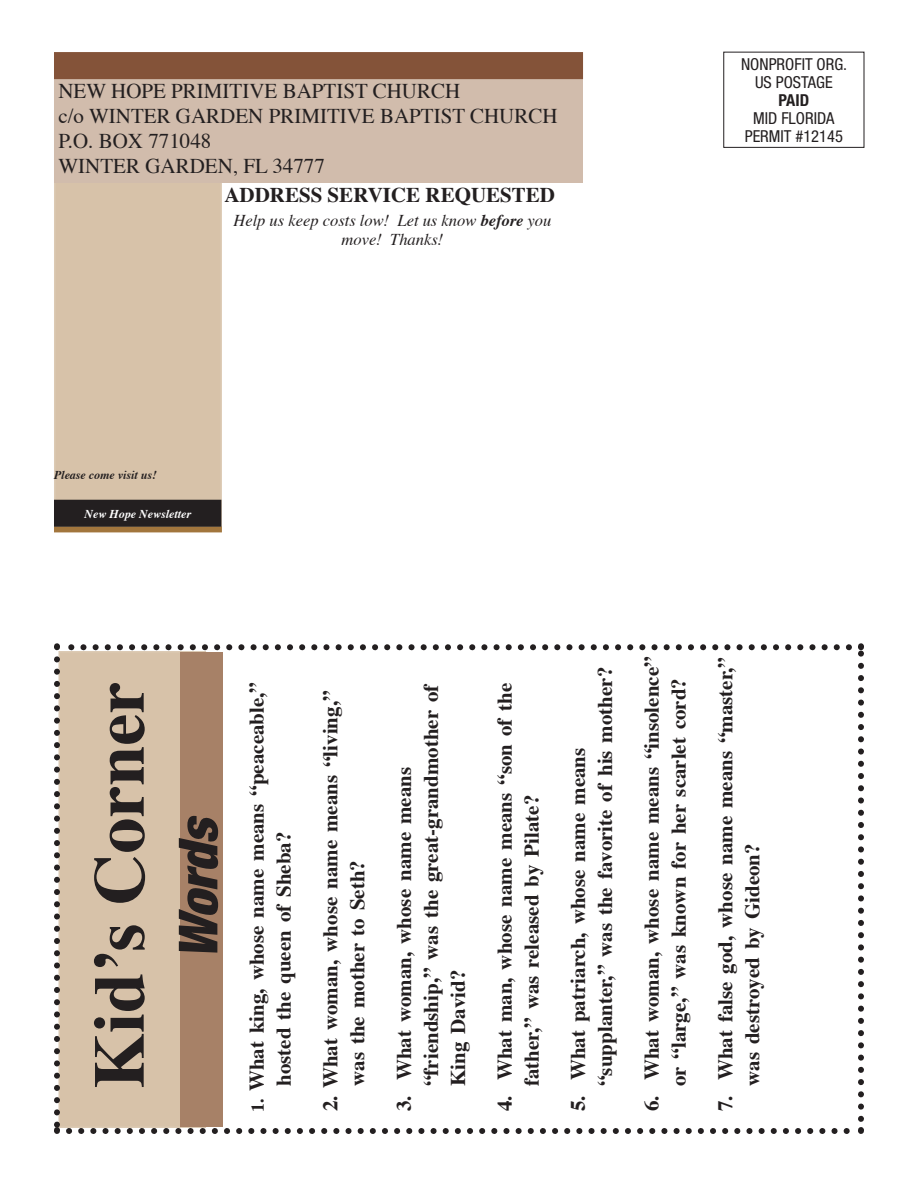
<style>
.page{position:relative;width:918px;height:1188px;background:#fff}
.page>*{position:absolute;margin:0;border:0;box-sizing:border-box;transform-origin:0 0}
.t1{font:700 72px "Times";color:#231f20}
.t2{font:italic 900 condensed 54px "Helvetica Neue";color:#231f20}
.t3{font:700 21px/27px "Times";color:#231f20}
.t4{font:21px/25.2px "Times";color:#231f20}
.t5{font:italic 16.5px/19.8px "Times";color:#231f20;text-align:center}
.t6{font:condensed 16.5px/18px "Helvetica Neue";color:#231f20;text-align:center}
.t7{font:700 condensed 16.5px "Helvetica Neue";color:#231f20}
.t8{font:italic 700 12px "Times";color:#231f20}
.t9{font:italic 700 12px "Times";color:#fff}
.s1{font-weight:700}
.s2{font-size:18px}
</style>
<div class="page">
<div style="left:54px;top:52px;width:168px;height:475px;background:#d7c2a9;border:2px solid #dccab4"></div>
<div style="left:54px;top:52px;width:528px;height:130px;background:#d1bcac"></div>
<div style="left:54px;top:526px;width:168px;height:6px;background:#a2763d"></div>
<div style="left:55px;top:500px;width:166px;height:26px;background:#231f20"></div>
<div style="left:54px;top:500px;width:167px;height:27px;border:2px solid #231f20"></div>
<div style="left:54px;top:52px;width:529px;height:27px;background:#845339;border:2px solid #845339"></div>
<div style="left:723px;top:52px;width:141px;height:96px;border:1px solid #231f20"></div>
<div style="left:58px;top:651px;width:148px;height:477px;background:#d7c2a9;border:2px solid #dccab4"></div>
<div style="left:180px;top:652px;width:43px;height:475px;background:#a78167"></div>
<svg style="left:69px;top:1128px;width:781px;height:6px"></svg>
<svg style="left:858px;top:644px;width:6px;height:475px"></svg>
<svg style="left:57px;top:644px;width:792px;height:6px"></svg>
<svg style="left:54px;top:659px;width:6px;height:475px"></svg>
<p class="t4" style="left:58px;top:76px;width:501px">NEW HOPE PRIMITIVE BAPTIST CHURCH<br>c/o WINTER GARDEN PRIMITIVE BAPTIST CHURCH<br>P.O. BOX 771048<br>WINTER GARDEN, FL 34777</p>
<p class="t3" style="left:224px;top:179px;width:332px">ADDRESS SERVICE REQUESTED</p>
<p class="t5" style="left:233px;top:209px;width:320px">Help us keep costs low! Let us know <span class="s1">before</span> you move! Thanks!</p>
<p class="t6" style="left:741px;top:55px;width:108px">NONPROFIT ORG.<br>US POSTAGE</p>
<p class="t7" style="left:779px;top:90px;width:32px">PAID</p>
<p class="t6" style="left:745px;top:109px;width:100px">MID FLORIDA<br>PERMIT #12145</p>
<p class="t8" style="left:54px;top:464px;width:104px">Please come visit us!</p>
<p class="t9" style="left:84px;top:502px;width:108px">New Hope Newsletter</p>
<h1 class="t1" style="left:50px;top:1089px;width:409px;rotate:-90deg">Kid’s Corner</h1>
<h2 class="t2" style="left:165px;top:959px;width:146px;rotate:-90deg">Words</h2>
<p class="t3" style="left:241px;top:1086px;width:405px;text-indent:-26px;rotate:-90deg"><span class="s2">1.</span> What king, whose name means “peaceable,” hosted the queen of Sheba?</p>
<p class="t3" style="left:315px;top:1086px;width:397px;text-indent:-25px;rotate:-90deg">2. What woman, whose name means “living,” was the mother to Seth?</p>
<p class="t3" style="left:388px;top:1086px;width:404px;text-indent:-25px;rotate:-90deg">3. What woman, whose name means “friendship,” was the great-grandmother of<br>King David?</p>
<p class="t3" style="left:489px;top:1086px;width:405px;text-indent:-25px;rotate:-90deg">4. What man, whose name means “son of the father,” was released by Pilate?</p>
<p class="t3" style="left:562px;top:1086px;width:421px;text-indent:-25px;rotate:-90deg">5. What patriarch, whose name means “supplanter,” was the favorite of his mother?</p>
<p class="t3" style="left:636px;top:1111px;width:456px;text-align:center;rotate:-90deg">6. What woman, whose name means “insolence” or “large,” was known for her scarlet cord?</p>
<p class="t3" style="left:710px;top:1111px;width:456px;rotate:-90deg">7. What false god, whose name means “master,”</p>
<p class="t3" style="left:737px;top:1086px;width:244px;rotate:-90deg">was destroyed by Gideon?</p>
</div>
